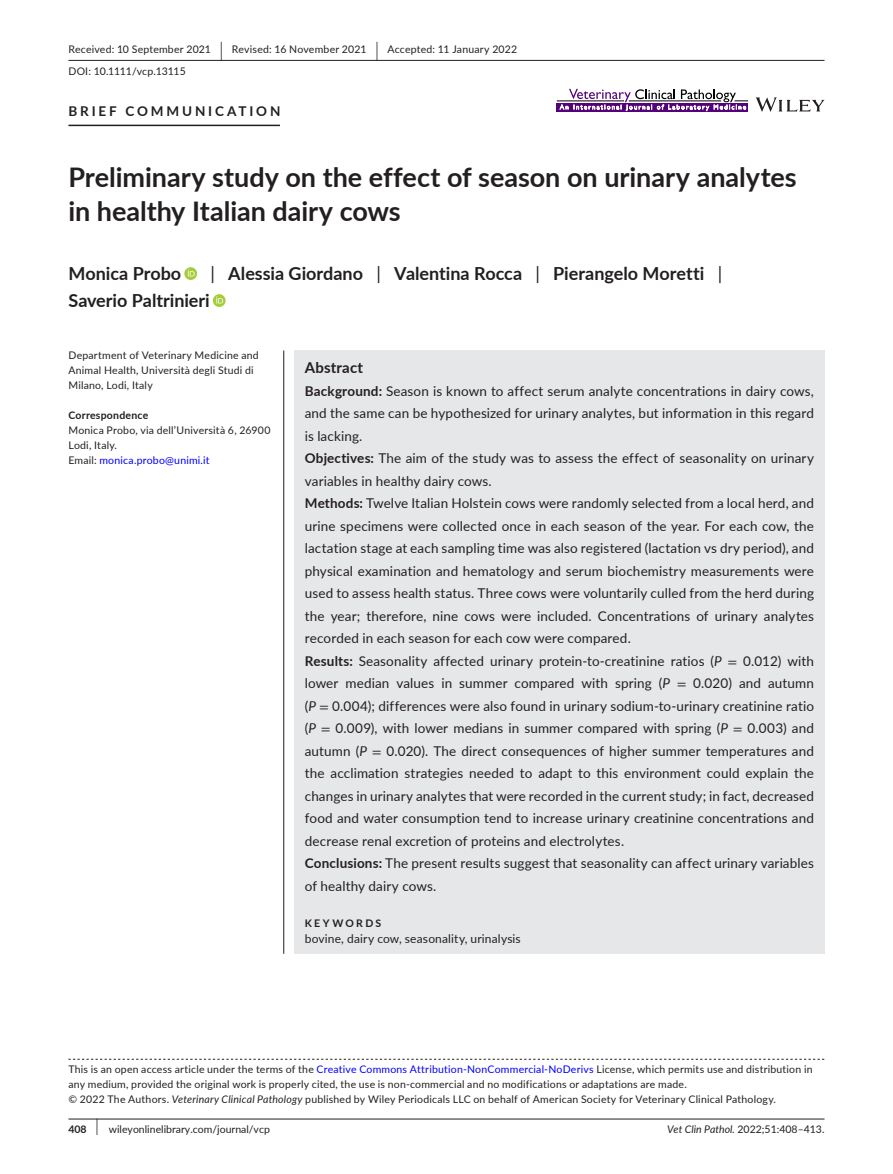
<style>
.page{position:relative;width:893px;height:1174px;background:#fff}
.page>*{position:absolute;margin:0;border:0;box-sizing:border-box;transform-origin:0 0}
.t1{font:700 27px/34.5px "Lato";color:#231f20}
.t2{font:700 18px "Lato";color:#231f20}
.t3{font:700 15px "Lato";letter-spacing:.015em;color:#231f20}
.t4{font:13.5px/22.5px "Lato";letter-spacing:.01em;color:#231f20}
.t5{font:700 13.5px "Lato";letter-spacing:.215em;color:#231f20}
.t6{font:12px "Lato";letter-spacing:.015em;color:#231f20}
.t7{font:10.5px/15px "Lato";letter-spacing:.02em;color:#231f20}
.t8{font:10.5px "Lato";color:#231f20}
.t9{font:700 10.5px "Lato";letter-spacing:.02em;color:#231f20}
.t10{font:700 10.5px "Lato";letter-spacing:.22em;color:#231f20}
.s1{font-size:19.65px}
.s2{font-weight:400}
.s3{color:#00f}
.s4{font-weight:700}
.s5{font-style:italic}
.s6{font-family:"STIX"}
.s7{font-size:17.4px}
</style>
<div class="page">
<hr style="left:68px;top:1118px;width:756px;height:1px;background:#231f20">
<svg style="left:756px;top:97px;width:68px;height:15px"></svg>
<div style="left:557px;top:103px;width:191px;height:9px;background:#56017a"></div>
<hr style="left:557px;top:101px;width:67px;height:1px;background:#000">
<svg style="left:559px;top:89px;width:189px;height:22px"></svg>
<hr style="left:68px;top:60px;width:756px;height:1px;background:#231f20">
<hr style="left:68px;top:125px;width:212px;height:1px;background:#231f20">
<svg style="left:184px;top:267px;width:13px;height:13px"></svg>
<svg style="left:188px;top:269px;width:7px;height:7px"></svg>
<svg style="left:213px;top:294px;width:13px;height:13px"></svg>
<svg style="left:216px;top:296px;width:7px;height:7px"></svg>
<svg style="left:68px;top:1058px;width:756px;height:1px"></svg>
<div style="left:294px;top:350px;width:530px;height:603px;background:#e6e7e9"></div>
<hr style="left:283px;top:350px;width:1px;height:603px;background:#231f20">
<p class="t7" style="left:68px;top:38px;width:450px;line-height:21.8px">Received: 10 September 2021 <span class="s1">|</span> Revised: 16 November 2021 <span class="s1">|</span> Accepted: 11 January 2022<br>DOI: 10.1111/vcp.13115</p>
<p class="t5" style="left:68px;top:101px;width:213px">BRIEF COMMUNICATION</p>
<h1 class="t1" style="left:68px;top:159px;width:730px">Preliminary study on the effect of season on urinary analytes in healthy Italian dairy cows</h1>
<h2 class="t2" style="left:68px;top:260px;width:114px">Monica Probo</h2>
<h2 class="t2" style="left:211px;top:260px;width:513px"><span class="s2">|</span> Alessia Giordano <span class="s2">|</span> Valentina Rocca <span class="s2">|</span> Pierangelo Moretti <span class="s2">|</span></h2>
<h2 class="t2" style="left:68px;top:287px;width:143px">Saverio Paltrinieri</h2>
<p class="t7" style="left:68px;top:347px;width:192px">Department of Veterinary Medicine and<br>Animal Health, Università degli Studi di<br>Milano, Lodi, Italy</p>
<p class="t9" style="left:68px;top:407px;width:81px">Correspondence</p>
<p class="t7" style="left:68px;top:422px;width:204px">Monica Probo, via dell’Università 6, 26900<br>Lodi, Italy.<br>Email: <span class="s3">monica.probo@unimi.it</span></p>
<p class="t3" style="left:305px;top:356px;width:60px">Abstract</p>
<p class="t4" style="left:305px;top:379px;width:511px"><span class="s4">Background:</span> Season is known to affect serum analyte concentrations in dairy cows, and the same can be hypothesized for urinary analytes, but information in this regard is lacking.<br><span class="s4">Objectives:</span> The aim of the study was to assess the effect of seasonality on urinary variables in healthy dairy cows.<br><span class="s4">Methods:</span> Twelve Italian Holstein cows were randomly selected from a local herd, and urine specimens were collected once in each season of the year. For each cow, the lactation stage at each sampling time was also registered (lactation vs dry period), and physical examination and hematology and serum biochemistry measurements were used to assess health status. Three cows were voluntarily culled from the herd during the year; therefore, nine cows were included. Concentrations of urinary analytes recorded in each season for each cow were compared.<br><span class="s4">Results:</span> Seasonality affected urinary protein-to-creatinine ratios (<span class="s5">P</span> <span class="s6">=</span> 0.012) with lower median values in summer compared with spring (<span class="s5">P</span> <span class="s6">=</span> 0.020) and autumn (<span class="s5">P</span> <span class="s6">=</span> 0.004); differences were also found in urinary sodium-to-urinary creatinine ratio (<span class="s5">P</span> <span class="s6">=</span> 0.009), with lower medians in summer compared with spring (<span class="s5">P</span> <span class="s6">=</span> 0.003) and autumn (<span class="s5">P</span> <span class="s6">=</span> 0.020). The direct consequences of higher summer temperatures and the acclimation strategies needed to adapt to this environment could explain the changes in urinary analytes that were recorded in the current study; in fact, decreased food and water consumption tend to increase urinary creatinine concentrations and decrease renal excretion of proteins and electrolytes.<br><span class="s4">Conclusions:</span> The present results suggest that seasonality can affect urinary variables of healthy dairy cows.</p>
<p class="t10" style="left:305px;top:915px;width:78px">KEYWORDS</p>
<p class="t6" style="left:305px;top:930px;width:218px">bovine, dairy cow, seasonality, urinalysis</p>
<p class="t7" style="left:68px;top:1061px;width:746px">This is an open access article under the terms of the <span class="s3">Creative Commons Attribution-NonCommercial-NoDerivs</span> License, which permits use and distribution in any medium, provided the original work is properly cited, the use is non-commercial and no modifications or adaptations are made.<br>© 2022 The Authors. <span class="s5">Veterinary Clinical Pathology</span> published by Wiley Periodicals LLC on behalf of American Society for Veterinary Clinical Pathology.</p>
<p class="t8" style="left:68px;top:1121px;width:203px"><span class="s4">408</span> <span class="s7">|</span> wileyonlinelibrary.com/journal/vcp</p>
<p class="t8" style="left:667px;top:1121px;width:159px"><span class="s5">Vet Clin Pathol.</span> 2022;51:408–413.</p>
</div>
